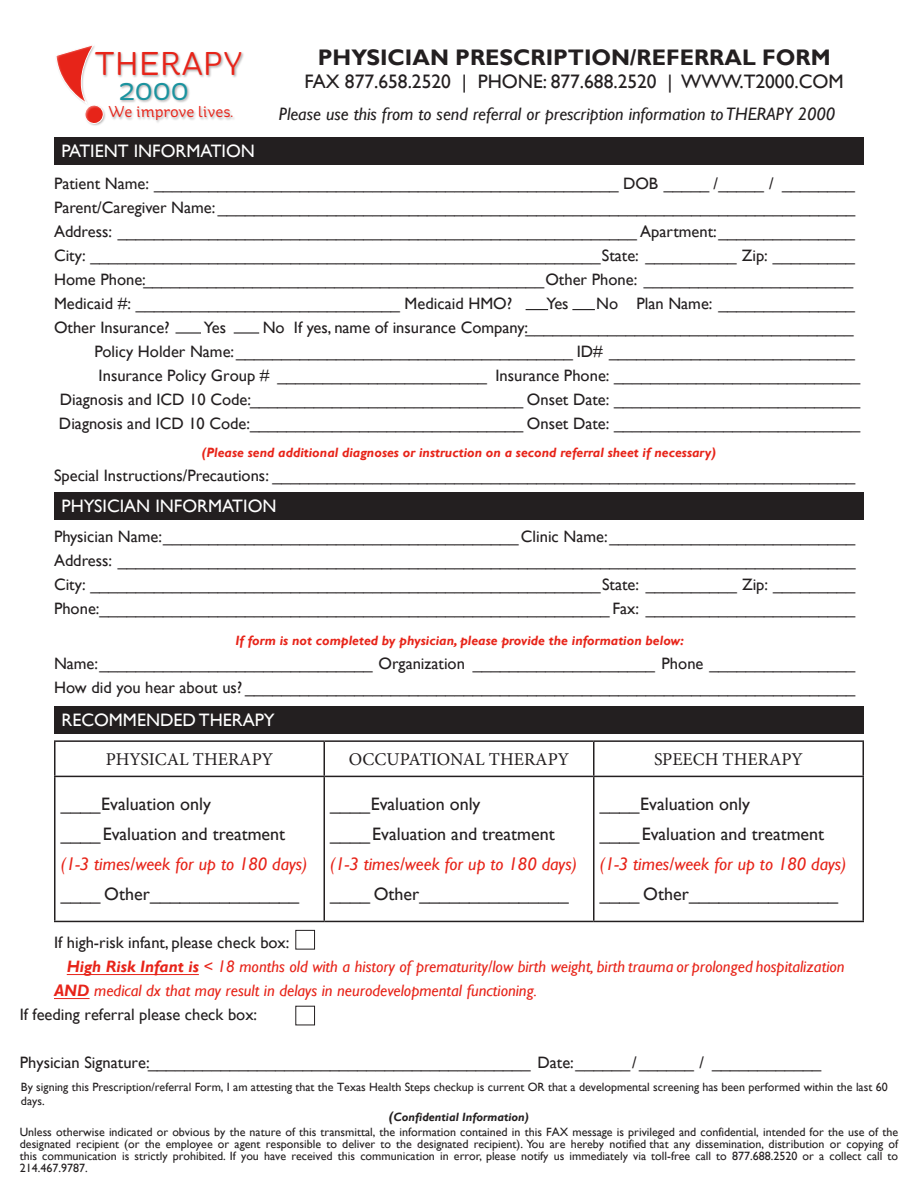
<style>
.page{position:relative;width:918px;height:1188px;background:#fff}
.page>*{position:absolute;margin:0;border:0;box-sizing:border-box;transform-origin:0 0}
.t1{font:32.85px "St Ryde";color:#e72419}
.t2{font:30.45px "St Ryde";color:#1a939f}
.t3{font:700 22.5px "Gill Sans";color:#231f20}
.t4{font:19.5px "Gill Sans";color:#231f20}
.t5{font:18px "Gill Sans";color:#231f20}
.t6{font:italic 18px "Gill Sans";color:#e72419}
.t7{font:italic 18px "Gill Sans";color:#231f20}
.t8{font:18px "Gill Sans";color:#fff}
.t9{font:18px "Minion Pro";color:#231f20}
.t10{font:16.5px/24px "Gill Sans";color:#231f20}
.t11{font:italic 16.5px "Gill Sans";color:#e72419}
.t12{font:15.9px "St Ryde";color:#e72419}
.t13{font:italic 700 13.5px "Gill Sans";color:#e72419}
.t14{font:12px/12px "Gill Sans";color:#231f20}
.s1{font-weight:700}
.s2{font-weight:700;font-style:italic;font-size:13.5px}
.s3{font-weight:700;font-style:italic}
</style>
<div class="page">
<img style="left:108px;top:52px;width:136px;height:71px">
<img style="left:90px;top:52px;width:18px;height:74px">
<svg style="left:56px;top:45px;width:48px;height:79px"></svg>
<div style="left:54px;top:137px;width:810px;height:28px;background:#231f20"></div>
<div style="left:54px;top:492px;width:810px;height:28px;background:#231f20"></div>
<div style="left:54px;top:706px;width:810px;height:28px;background:#231f20"></div>
<svg style="left:572px;top:309px;width:23px;height:1px"></svg>
<hr style="left:176px;top:332px;width:25px;height:2px;background:#231f20">
<svg style="left:526px;top:309px;width:22px;height:1px"></svg>
<hr style="left:234px;top:332px;width:25px;height:2px;background:#231f20">
<hr style="left:54px;top:740px;width:270px;height:2px;background:#231f20">
<hr style="left:54px;top:742px;width:2px;height:34px;background:#231f20">
<hr style="left:324px;top:740px;width:270px;height:2px;background:#231f20">
<hr style="left:324px;top:742px;width:1px;height:34px;background:#231f20">
<hr style="left:594px;top:740px;width:270px;height:2px;background:#231f20">
<hr style="left:593px;top:742px;width:1px;height:34px;background:#231f20">
<hr style="left:862px;top:742px;width:2px;height:34px;background:#231f20">
<hr style="left:54px;top:776px;width:270px;height:1px;background:#231f20">
<hr style="left:54px;top:777px;width:2px;height:144px;background:#231f20">
<hr style="left:324px;top:776px;width:270px;height:1px;background:#231f20">
<hr style="left:324px;top:777px;width:1px;height:144px;background:#231f20">
<hr style="left:594px;top:776px;width:270px;height:1px;background:#231f20">
<hr style="left:593px;top:777px;width:1px;height:144px;background:#231f20">
<hr style="left:862px;top:777px;width:2px;height:144px;background:#231f20">
<hr style="left:54px;top:921px;width:270px;height:1px;background:#231f20">
<hr style="left:324px;top:921px;width:270px;height:1px;background:#231f20">
<hr style="left:594px;top:921px;width:270px;height:1px;background:#231f20">
<div style="left:295px;top:930px;width:20px;height:20px;border:1px solid #231f20"></div>
<hr style="left:54px;top:998px;width:36px;height:1px;background:#e72419">
<hr style="left:67px;top:974px;width:132px;height:1px;background:#e72419">
<p class="t1" style="left:95px;top:44px;width:149px">THERAPY</p>
<p class="t2" style="left:120px;top:71px;width:71px">2000</p>
<p class="t12" style="left:109px;top:102px;width:126px">We improve lives.</p>
<p class="t8" style="left:62px;top:141px;width:195px">PATIENT INFORMATION</p>
<p class="t3" style="left:318px;top:44px;width:514px">PHYSICIAN PRESCRIPTION/REFERRAL FORM</p>
<p class="t4" style="left:305px;top:71px;width:541px">FAX 877.658.2520 | PHONE: 877.688.2520 | WWW.T2000.COM</p>
<p class="t7" style="left:279px;top:103px;width:558px">Please use this from to send referral or prescription information to THERAPY 2000</p>
<p class="t10" style="left:54px;top:171px;width:803px">Patient Name: ___________________________________________________ DOB _____ / _____ / ________ Parent/Caregiver Name: ______________________________________________________________________ Address: _________________________________________________________ Apartment: _______________ City: ________________________________________________________State: __________ Zip: _________ Home Phone:____________________________________________Other Phone: _______________________ Medicaid #: _____________________________ Medicaid HMO?</p>
<p class="t10" style="left:547px;top:291px;width:24px">Yes</p>
<p class="t10" style="left:596px;top:291px;width:260px">No Plan Name: _______________</p>
<p class="t10" style="left:54px;top:315px;width:117px">Other Insurance?</p>
<p class="t10" style="left:204px;top:315px;width:24px">Yes</p>
<p class="t10" style="left:263px;top:315px;width:592px">No If yes, name of insurance Company:____________________________________</p>
<p class="t10" style="left:94px;top:339px;width:762px">Policy Holder Name: _____________________________________ ID# ___________________________</p>
<p class="t10" style="left:99px;top:363px;width:763px">Insurance Policy Group # _______________________ Insurance Phone: ___________________________</p>
<p class="t10" style="left:60px;top:387px;width:802px">Diagnosis and ICD 10 Code: ______________________________ Onset Date: ___________________________</p>
<p class="t10" style="left:59px;top:411px;width:803px">Diagnosis and ICD 10 Code:______________________________ Onset Date: ___________________________</p>
<p class="t13" style="left:202px;top:445px;width:516px">(Please send additional diagnoses or instruction on a second referral sheet if necessary)</p>
<p class="t10" style="left:54px;top:464px;width:803px">Special Instructions/Precautions: ________________________________________________________________</p>
<p class="t8" style="left:62px;top:496px;width:217px">PHYSICIAN INFORMATION</p>
<p class="t10" style="left:54px;top:525px;width:803px">Physician Name:_______________________________________ Clinic Name:___________________________</p>
<p class="t10" style="left:54px;top:549px;width:803px">Address: _________________________________________________________________________________</p>
<p class="t10" style="left:54px;top:573px;width:803px">City: ________________________________________________________State: __________ Zip: _________</p>
<p class="t10" style="left:54px;top:597px;width:803px">Phone:________________________________________________________ Fax: _______________________</p>
<p class="t13" style="left:235px;top:633px;width:450px">If form is not completed by physician, please provide the information below:</p>
<p class="t10" style="left:54px;top:652px;width:803px">Name:______________________________ Organization ____________________ Phone ________________</p>
<p class="t10" style="left:54px;top:676px;width:803px">How did you hear about us? ___________________________________________________________________</p>
<p class="t8" style="left:62px;top:709px;width:215px">RECOMMENDED THERAPY</p>
<p class="t9" style="left:106px;top:748px;width:169px">PHYSICAL THERAPY</p>
<p class="t9" style="left:349px;top:748px;width:222px">OCCUPATIONAL THERAPY</p>
<p class="t9" style="left:654px;top:748px;width:151px">SPEECH THERAPY</p>
<p class="t5" style="left:61px;top:794px;width:152px">____Evaluation only</p>
<p class="t5" style="left:61px;top:824px;width:226px">____Evaluation and treatment</p>
<p class="t6" style="left:61px;top:854px;width:248px">(1-3 times/week for up to 180 days)</p>
<p class="t5" style="left:61px;top:884px;width:240px">____ Other_______________</p>
<p class="t5" style="left:330px;top:794px;width:152px">____Evaluation only</p>
<p class="t5" style="left:330px;top:824px;width:226px">____Evaluation and treatment</p>
<p class="t6" style="left:330px;top:854px;width:248px">(1-3 times/week for up to 180 days)</p>
<p class="t5" style="left:330px;top:884px;width:240px">____ Other_______________</p>
<p class="t5" style="left:600px;top:794px;width:152px">____Evaluation only</p>
<p class="t5" style="left:600px;top:824px;width:226px">____Evaluation and treatment</p>
<p class="t6" style="left:600px;top:854px;width:248px">(1-3 times/week for up to 180 days)</p>
<p class="t5" style="left:600px;top:884px;width:240px">____ Other_______________</p>
<p class="t10" style="left:54px;top:931px;width:237px">If high-risk infant, please check box:</p>
<p class="t11" style="left:67px;top:957px;width:779px"><span class="s1">High Risk Infant is</span> &lt; 18 months old with a history of prematurity/low birth weight, birth trauma or prolonged hospitalization</p>
<p class="t11" style="left:54px;top:981px;width:485px"><span class="s1">AND</span> medical dx that may result in delays in neurodevelopmental functioning.</p>
<p class="t10" style="left:20px;top:1003px;width:239px">If feeding referral please check box:</p>
<p class="t10" style="left:20px;top:1051px;width:803px">Physician Signature:__________________________________________ Date: ______/ ______ / ____________</p>
<p class="t14" style="left:21px;top:1080px;width:868px;line-height:14.4px">By signing this Prescription/referral Form, I am attesting that the Texas Health Steps checkup is current OR that a developmental screening has been performed within the last 60 days.</p>
<p class="t14" style="left:20px;top:1110px;width:880px;line-height:15px;text-align:center"><span class="s2">(</span><span class="s3">Confidential Information)<br></span>Unless otherwise indicated or obvious by the nature of this transmittal, the information contained in this FAX message is privileged and confidential, intended for the use of the</p>
<p class="t14" style="left:20px;top:1138px;width:880px;text-align:justify">designated recipient (or the employee or agent responsible to deliver to the designated recipient). You are hereby notified that any dissemination, distribution or copying of this communication is strictly prohibited. If you have received this communication in error, please notify us immediately via toll-free call to 877.688.2520 or a collect call to 214.467.9787.</p>
</div>
